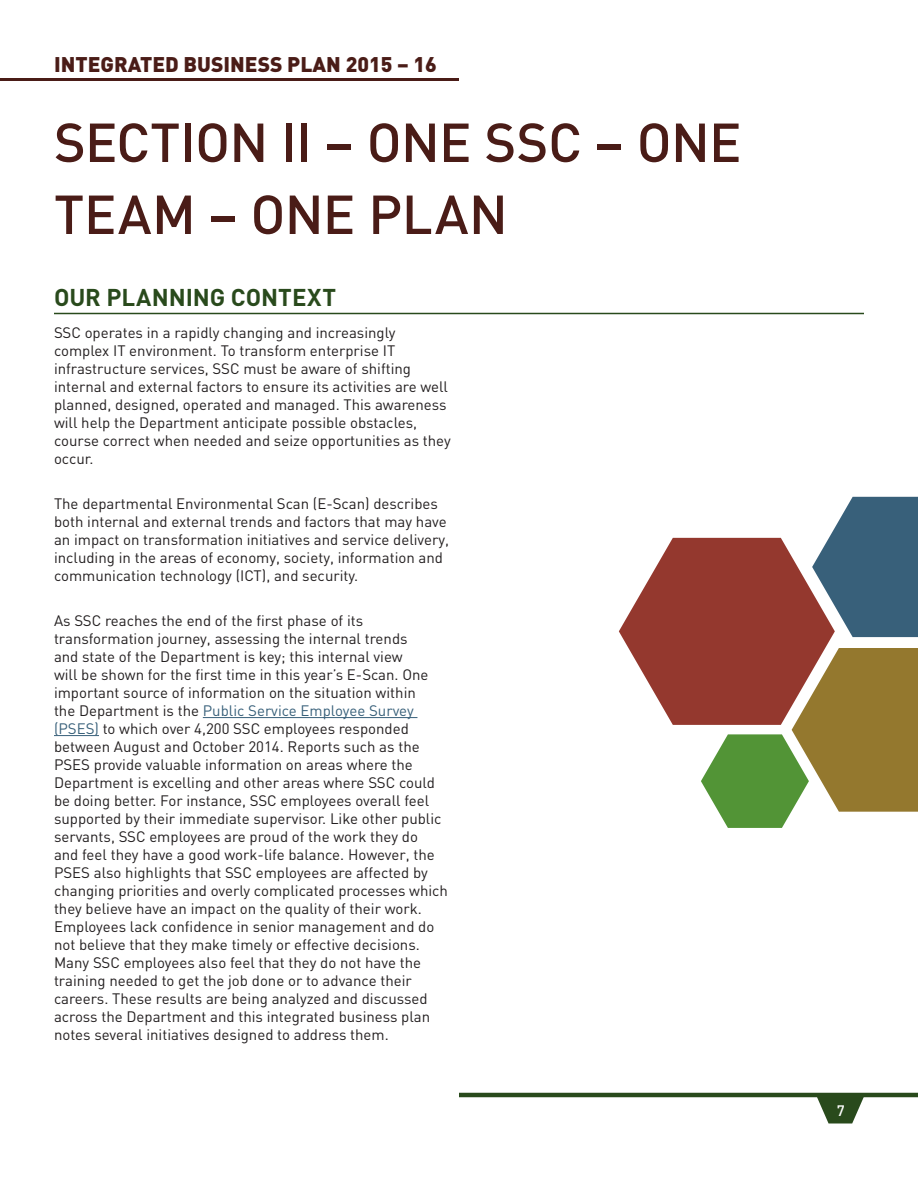
<style>
.page{position:relative;width:918px;height:1188px;background:#fff}
.page>*{position:absolute;margin:0;border:0;box-sizing:border-box;transform-origin:0 0}
.H1{font:500 54px/72px "DIN";letter-spacing:-.015em;color:#4a1c17}
.H2{font:700 24px "DIN";letter-spacing:-.005em;color:#294a1c}
.t1{font:900 21px "DIN";color:#4a1c17}
.t2{font:15px/18px "DIN";color:#231f20}
.page_numbers{font:500 15px "DIN";color:#fff}
.s1{color:#38607a}
</style>
<div class="page">
<hr style="left:0;top:78px;width:459px;height:3px;background:#4a1c17">
<hr style="left:459px;top:1093px;width:459px;height:4px;background:#294a1c">
<svg style="left:817px;top:1097px;width:47px;height:27px"></svg>
<hr style="left:54px;top:313px;width:810px;height:1px;background:#294a1c">
<hr style="left:203px;top:717px;width:214px;height:1px;background:#38607a">
<hr style="left:54px;top:735px;width:45px;height:1px;background:#38607a">
<svg style="left:619px;top:497px;width:299px;height:331px"></svg>
<h3 class="t1" style="left:54px;top:50px;width:384px">INTEGRATED BUSINESS PLAN 2015 – 16</h3>
<p class="H1" style="left:54px;top:105px;width:689px">SECTION II – ONE SSC – ONE<br>TEAM – ONE PLAN</p>
<p class="H2" style="left:54px;top:282px;width:284px">OUR PLANNING CONTEXT</p>
<p class="t2" style="left:54px;top:323px;width:398px">SSC operates in a rapidly changing and increasingly complex IT environment. To transform enterprise IT infrastructure services, SSC must be aware of shifting internal and external factors to ensure its activities are well planned, designed, operated and managed. This awareness will help the Department anticipate possible obstacles, course correct when needed and seize opportunities as they occur.</p>
<p class="t2" style="left:54px;top:494px;width:397px">The departmental Environmental Scan (E-Scan) describes both internal and external trends and factors that may have an impact on transformation initiatives and service delivery, including in the areas of economy, society, information and communication technology (ICT), and security.</p>
<p class="t2" style="left:54px;top:611px;width:396px">As SSC reaches the end of the first phase of its transformation journey, assessing the internal trends<br>and state of the Department is key; this internal view<br>will be shown for the first time in this year’s E-Scan. One important source of information on the situation within<br>the Department is the <span class="s1">Public Service Employee Survey (PSES)</span> to which over 4,200 SSC employees responded between August and October 2014. Reports such as the PSES provide valuable information on areas where the Department is excelling and other areas where SSC could be doing better. For instance, SSC employees overall feel supported by their immediate supervisor. Like other public servants, SSC employees are proud of the work they do<br>and feel they have a good work-life balance. However, the PSES also highlights that SSC employees are affected by changing priorities and overly complicated processes which they believe have an impact on the quality of their work.<br>Employees lack confidence in senior management and do not believe that they make timely or effective decisions.<br>Many SSC employees also feel that they do not have the training needed to get the job done or to advance their careers. These results are being analyzed and discussed across the Department and this integrated business plan notes several initiatives designed to address them.</p>
<p class="page_numbers" style="left:837px;top:1101px;width:9px">7</p>
</div>
